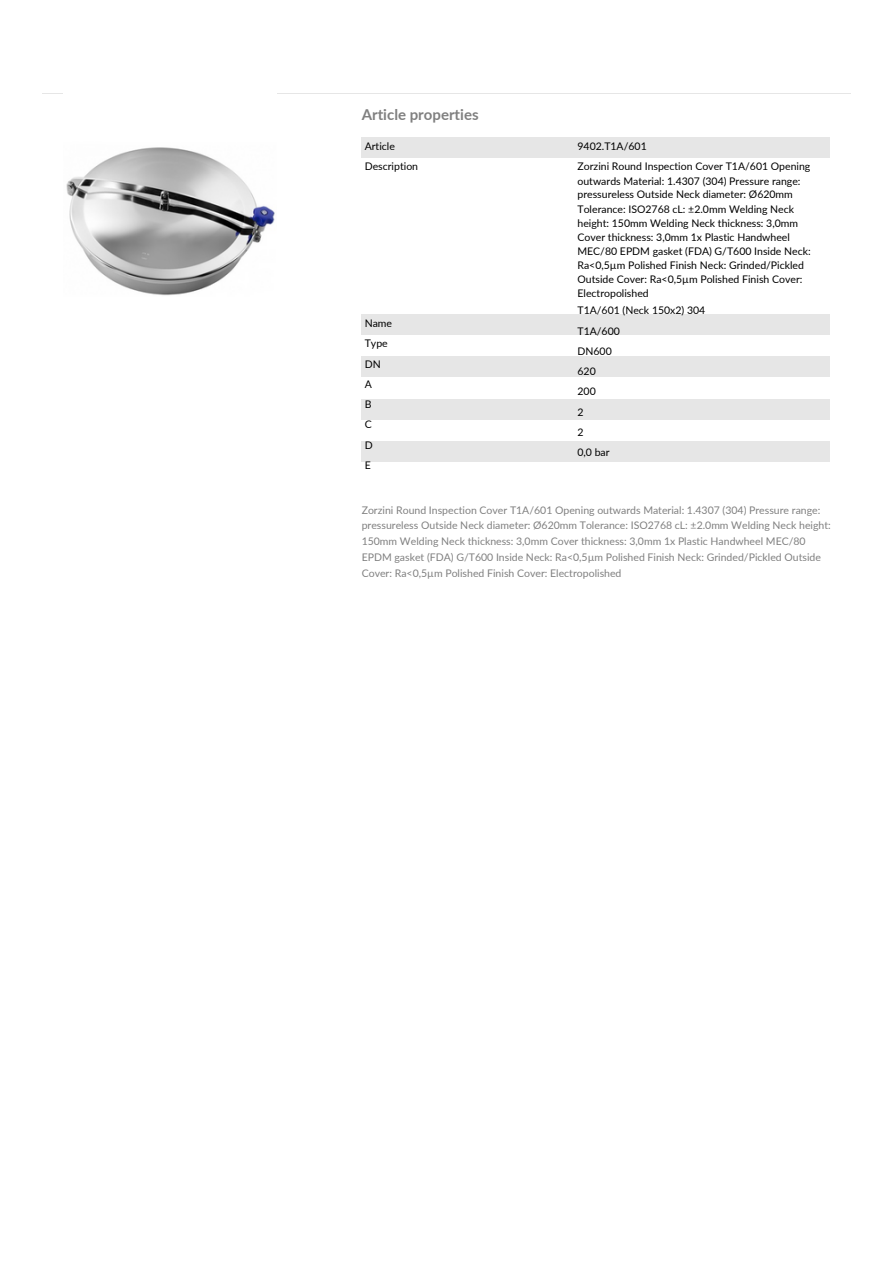
<style>
.page{position:relative;width:894px;height:1264px;background:#fff}
.page>*{position:absolute;margin:0;border:0;box-sizing:border-box;transform-origin:0 0}
.t1{font:700 15px "Lato";color:#808080}
.t2{font:10.5px/20.2px "Lato";color:#000}
.t3{font:10.5px/15.8px "Lato";color:#808080}
</style>
<div class="page">
<hr style="left:43px;top:93px;width:807px;height:1px;background:#e6e6e6">
<img style="left:64px;top:93px;width:212px;height:203px">
<div style="left:361px;top:138px;width:468px;height:21px;background:#e6e6e6"></div>
<div style="left:361px;top:315px;width:468px;height:21px;background:#e6e6e6"></div>
<div style="left:361px;top:357px;width:468px;height:21px;background:#e6e6e6"></div>
<div style="left:361px;top:399px;width:468px;height:21px;background:#e6e6e6"></div>
<div style="left:361px;top:441px;width:468px;height:21px;background:#e6e6e6"></div>
<h1 class="t1" style="left:361px;top:105px;width:118px">Article properties</h1>
<p class="t2" style="left:364px;top:136px;width:55px">Article<br>Description</p>
<p class="t2" style="left:577px;top:136px;width:234px">9402.T1A/601<br>Zorzini Round Inspection Cover T1A/601 Opening</p>
<p class="t2" style="left:577px;top:171px;width:224px">outwards Material: 1.4307 (304) Pressure range:</p>
<p class="t2" style="left:577px;top:184px;width:217px">pressureless Outside Neck diameter: Ø620mm</p>
<p class="t2" style="left:577px;top:199px;width:218px">Tolerance: ISO2768 cL: ±2.0mm Welding Neck</p>
<p class="t2" style="left:577px;top:212px;width:222px">height: 150mm Welding Neck thickness: 3,0mm</p>
<p class="t2" style="left:577px;top:227px;width:214px">Cover thickness: 3,0mm 1x Plastic Handwheel</p>
<p class="t2" style="left:577px;top:240px;width:235px">MEC/80 EPDM gasket (FDA) G/T600 Inside Neck:</p>
<p class="t2" style="left:577px;top:255px;width:228px">Ra&lt;0,5µm Polished Finish Neck: Grinded/Pickled</p>
<p class="t2" style="left:577px;top:268px;width:226px">Outside Cover: Ra&lt;0,5µm Polished Finish Cover:</p>
<p class="t2" style="left:577px;top:283px;width:73px">Electropolished</p>
<p class="t2" style="left:577px;top:300px;width:129px">T1A/601 (Neck 150x2) 304</p>
<p class="t2" style="left:577px;top:320px;width:44px">T1A/600</p>
<p class="t2" style="left:577px;top:340px;width:36px">DN600</p>
<p class="t2" style="left:577px;top:361px;width:20px">620</p>
<p class="t2" style="left:577px;top:381px;width:20px">200</p>
<p class="t2" style="left:577px;top:401px;width:8px">2</p>
<p class="t2" style="left:577px;top:421px;width:8px">2</p>
<p class="t2" style="left:577px;top:442px;width:34px">0,0 bar</p>
<p class="t2" style="left:364px;top:313px;width:29px">Name<br>Type<br>DN<br>A<br>B<br>C<br>D<br>E</p>
<p class="t3" style="left:361px;top:501px;width:470px">Zorzini Round Inspection Cover T1A/601 Opening outwards Material: 1.4307 (304) Pressure range: pressureless Outside Neck diameter: Ø620mm Tolerance: ISO2768 cL: ±2.0mm Welding Neck height:<br>150mm Welding Neck thickness: 3,0mm Cover thickness: 3,0mm 1x Plastic Handwheel MEC/80<br>EPDM gasket (FDA) G/T600 Inside Neck: Ra&lt;0,5µm Polished Finish Neck: Grinded/Pickled Outside Cover: Ra&lt;0,5µm Polished Finish Cover: Electropolished</p>
</div>
